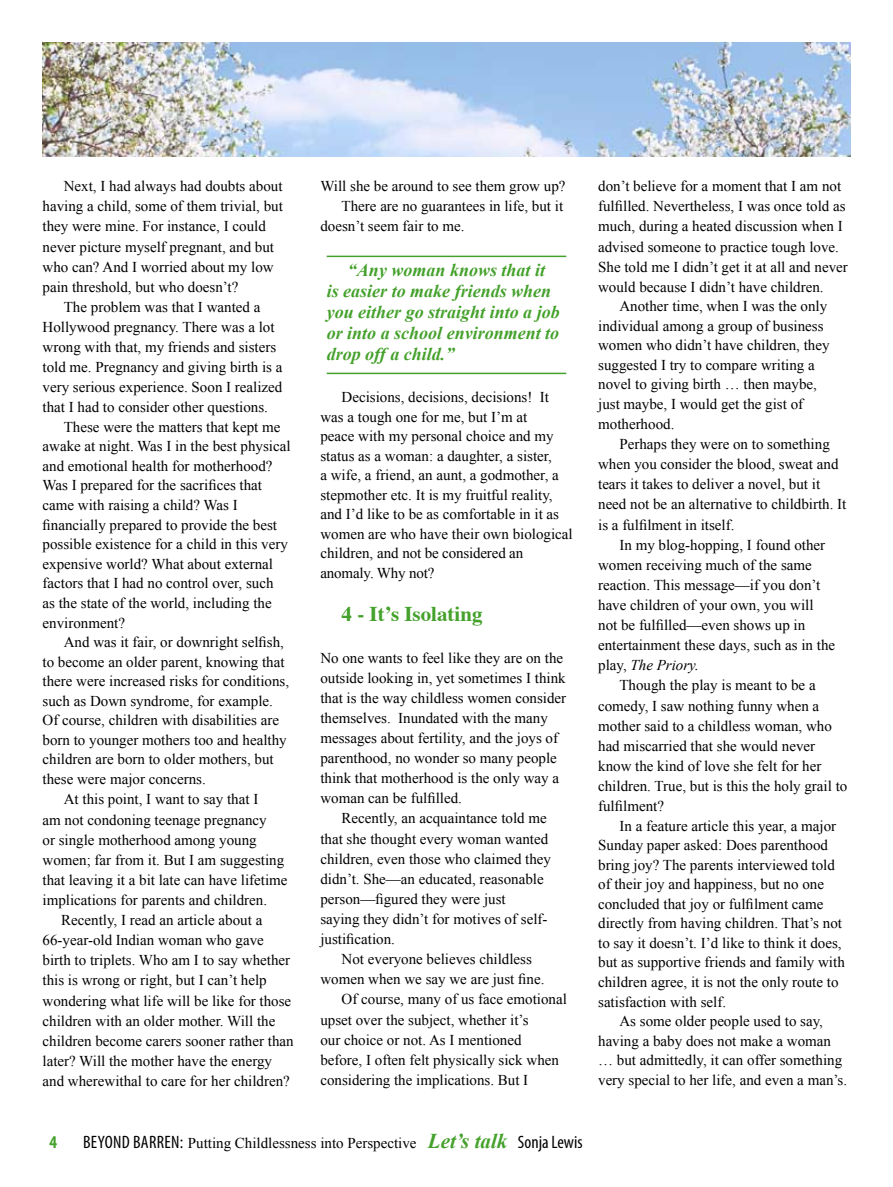
<style>
.page{position:relative;width:893px;height:1187px;background:#fff}
.page>*{position:absolute;margin:0;border:0;box-sizing:border-box;transform-origin:0 0}
.t1{font:700 21px "Times";color:#44a12b}
.t2{font:italic 700 18px/21px "Times New Roman";color:#44a12b}
.t3{font:700 condensed 18px "Myriad Pro";color:#44a12b}
.t4{font:15px/20.1px "Times New Roman";color:#000}
.s1{font-style:italic}
.s2{font-family:"Myriad Pro";font-stretch:condensed;font-size:18px}
.s3{font-weight:700;font-style:italic;font-size:21px;color:#44a12b}
</style>
<div class="page">
<img style="left:43px;top:43px;width:807px;height:113px">
<hr style="left:327px;top:372px;width:239px;height:2px;background:#44a12b">
<hr style="left:327px;top:255px;width:239px;height:2px;background:#44a12b">
<p class="t4" style="left:64px;top:176px;width:220px">Next, I had always had doubts about</p>
<p class="t4" style="left:43px;top:196px;width:242px">having a child, some of them trivial, but</p>
<p class="t4" style="left:43px;top:216px;width:225px">they were mine. For instance, I could</p>
<p class="t4" style="left:43px;top:236px;width:233px">never picture myself pregnant, and but</p>
<p class="t4" style="left:43px;top:256px;width:233px">who can? And I worried about my low</p>
<p class="t4" style="left:43px;top:276px;width:197px">pain threshold, but who doesn’t?</p>
<p class="t4" style="left:64px;top:296px;width:198px">The problem was that I wanted a</p>
<p class="t4" style="left:43px;top:317px;width:234px">Hollywood pregnancy. There was a lot</p>
<p class="t4" style="left:43px;top:337px;width:235px">wrong with that, my friends and sisters</p>
<p class="t4" style="left:43px;top:357px;width:241px">told me. Pregnancy and giving birth is a</p>
<p class="t4" style="left:43px;top:377px;width:241px">very serious experience. Soon I realized</p>
<p class="t4" style="left:43px;top:397px;width:227px">that I had to consider other questions.</p>
<p class="t4" style="left:64px;top:416px;width:218px">These were the matters that kept me</p>
<p class="t4" style="left:43px;top:436px;width:250px">awake at night. Was I in the best physical</p>
<p class="t4" style="left:43px;top:455px;width:231px">and emotional health for motherhood?</p>
<p class="t4" style="left:43px;top:475px;width:221px">Was I prepared for the sacrifices that</p>
<p class="t4" style="left:43px;top:494px;width:197px">came with raising a child? Was I</p>
<p class="t4" style="left:43px;top:514px;width:236px">financially prepared to provide the best</p>
<p class="t4" style="left:43px;top:533px;width:247px">possible existence for a child in this very</p>
<p class="t4" style="left:43px;top:553px;width:232px">expensive world? What about external</p>
<p class="t4" style="left:43px;top:572px;width:232px">factors that I had no control over, such</p>
<p class="t4" style="left:43px;top:592px;width:231px">as the state of the world, including the</p>
<p class="t4" style="left:43px;top:612px;width:84px">environment?</p>
<p class="t4" style="left:64px;top:632px;width:222px">And was it fair, or downright selfish,</p>
<p class="t4" style="left:43px;top:651px;width:244px">to become an older parent, knowing that</p>
<p class="t4" style="left:43px;top:671px;width:248px">there were increased risks for conditions,</p>
<p class="t4" style="left:43px;top:690px;width:232px">such as Down syndrome, for example.</p>
<p class="t4" style="left:43px;top:710px;width:238px">Of course, children with disabilities are</p>
<p class="t4" style="left:43px;top:729px;width:246px">born to younger mothers too and healthy</p>
<p class="t4" style="left:43px;top:749px;width:233px">children are born to older mothers, but</p>
<p class="t4" style="left:43px;top:769px;width:165px">these were major concerns.</p>
<p class="t4" style="left:64px;top:789px;width:196px">At this point, I want to say that I</p>
<p class="t4" style="left:43px;top:809px;width:226px">am not condoning teenage pregnancy</p>
<p class="t4" style="left:43px;top:829px;width:216px">or single motherhood among young</p>
<p class="t4" style="left:43px;top:849px;width:243px">women; far from it. But I am suggesting</p>
<p class="t4" style="left:43px;top:869px;width:246px">that leaving it a bit late can have lifetime</p>
<p class="t4" style="left:43px;top:889px;width:226px">implications for parents and children.</p>
<p class="t4" style="left:61px;top:909px;width:203px">Recently, I read an article about a</p>
<p class="t4" style="left:43px;top:929px;width:223px">66-year-old Indian woman who gave</p>
<p class="t4" style="left:43px;top:950px;width:249px">birth to triplets. Who am I to say whether</p>
<p class="t4" style="left:43px;top:970px;width:226px">this is wrong or right, but I can’t help</p>
<p class="t4" style="left:43px;top:990px;width:250px">wondering what life will be like for those</p>
<p class="t4" style="left:43px;top:1010px;width:234px">children with an older mother. Will the</p>
<p class="t4" style="left:43px;top:1030px;width:253px">children become carers sooner rather than</p>
<p class="t4" style="left:43px;top:1050px;width:231px">later? Will the mother have the energy</p>
<p class="t4" style="left:43px;top:1070px;width:249px">and wherewithal to care for her children?</p>
<p class="t4" style="left:320px;top:176px;width:247px">Will she be around to see them grow up?</p>
<p class="t4" style="left:342px;top:196px;width:223px">There are no guarantees in life, but it</p>
<p class="t4" style="left:320px;top:216px;width:146px">doesn’t seem fair to me.</p>
<p class="t2" style="left:327px;top:259px;width:235px;text-indent:21px">“Any woman knows that it is easier to make friends when you either go straight into a job or into a school environment to drop off a child.”</p>
<p class="t4" style="left:320px;top:387px;width:254px;line-height:19.5px;text-indent:21px">Decisions, decisions, decisions! It was a tough one for me, but I’m at<br>peace with my personal choice and my status as a woman: a daughter, a sister,<br>a wife, a friend, an aunt, a godmother, a stepmother etc. It is my fruitful reality, and I’d like to be as comfortable in it as women are who have their own biological children, and not be considered an anomaly. Why not?</p>
<h1 class="t1" style="left:342px;top:594px;width:142px">4 - It’s Isolating</h1>
<p class="t4" style="left:320px;top:647px;width:247px">No one wants to feel like they are on the outside looking in, yet sometimes I think that is the way childless women consider themselves. Inundated with the many messages about fertility, and the joys of parenthood, no wonder so many people think that motherhood is the only way a woman can be fulfilled.</p>
<p class="t4" style="left:320px;top:808px;width:232px;text-indent:21px">Recently, an acquaintance told me that she thought every woman wanted children, even those who claimed they didn’t. She—an educated, reasonable person—figured they were just<br>saying they didn’t for motives of self&shy;justification.</p>
<p class="t4" style="left:342px;top:948px;width:192px">Not everyone believes childless</p>
<p class="t4" style="left:320px;top:968px;width:226px">women when we say we are just fine.</p>
<p class="t4" style="left:342px;top:989px;width:227px">Of course, many of us face emotional</p>
<p class="t4" style="left:320px;top:1009px;width:210px">upset over the subject, whether it’s</p>
<p class="t4" style="left:320px;top:1029px;width:203px">our choice or not. As I mentioned</p>
<p class="t4" style="left:320px;top:1049px;width:240px">before, I often felt physically sick when</p>
<p class="t4" style="left:320px;top:1069px;width:209px">considering the implications. But I</p>
<p class="t4" style="left:598px;top:176px;width:251px">don’t believe for a moment that I am not fulfilled. Nevertheless, I was once told as much, during a heated discussion when I advised someone to practice tough love.<br>She told me I didn’t get it at all and never would because I didn’t have children.</p>
<p class="t4" style="left:598px;top:296px;width:233px;line-height:19.6px;text-indent:21px">Another time, when I was the only individual among a group of business women who didn’t have children, they suggested I try to compare writing a novel to giving birth … then maybe, just maybe, I would get the gist of motherhood.</p>
<p class="t4" style="left:598px;top:434px;width:250px;text-indent:21px">Perhaps they were on to something when you consider the blood, sweat and tears it takes to deliver a novel, but it need not be an alternative to childbirth. It is a fulfilment in itself.</p>
<p class="t4" style="left:598px;top:534px;width:239px;text-indent:21px">In my blog-hopping, I found other women receiving much of the same reaction. This message—if you don’t have children of your own, you will not be fulfilled—even shows up in entertainment these days, such as in the play, <span class="s1">The Priory.</span></p>
<p class="t4" style="left:598px;top:675px;width:251px;text-indent:21px">Though the play is meant to be a comedy, I saw nothing funny when a mother said to a childless woman, who had miscarried that she would never know the kind of love she felt for her children. True, but is this the holy grail to fulfilment?</p>
<p class="t4" style="left:598px;top:815px;width:248px;line-height:19.5px;text-indent:21px">In a feature article this year, a major Sunday paper asked: Does parenthood bring joy? The parents interviewed told of their joy and happiness, but no one concluded that joy or fulfilment came directly from having children. That’s not to say it doesn’t. I’d like to think it does, but as supportive friends and family with children agree, it is not the only route to satisfaction with self.</p>
<p class="t4" style="left:598px;top:1011px;width:251px;line-height:19.5px;text-indent:21px">As some older people used to say, having a baby does not make a woman … but admittedly, it can offer something very special to her life, and even a man’s.</p>
<p class="t3" style="left:50px;top:1130px;width:9px">4</p>
<p class="t4" style="left:83px;top:1132px;width:501px"><span class="s2">BEYOND BARREN:</span> Putting Childlessness into Perspective <span class="s3">Let’s talk</span> <span class="s2">SONJA LEWIS</span></p>
</div>
